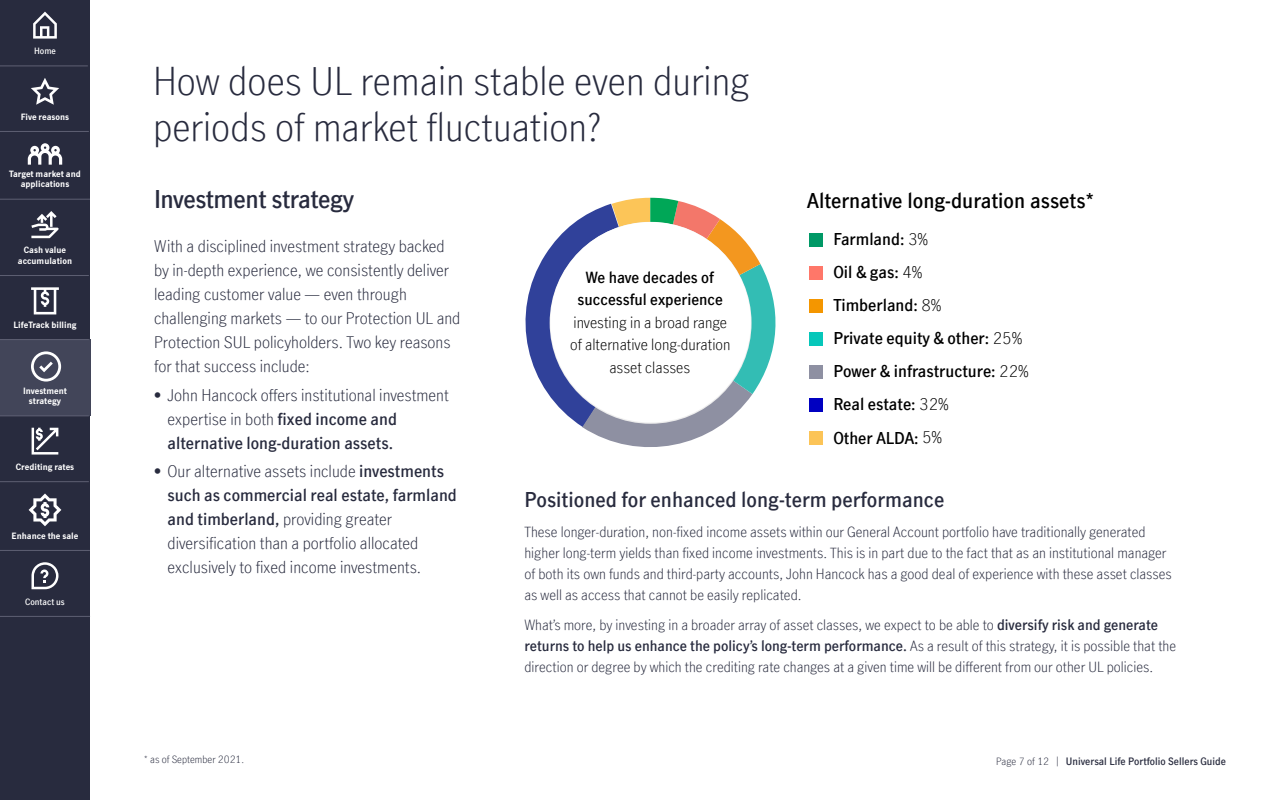
<style>
.page{position:relative;width:1280px;height:800px;background:#fff}
.page>*{position:absolute;margin:0;border:0;box-sizing:border-box;transform-origin:0 0}
.t1{font:300 38px/45.6px "Manulife JH Sans Optimized";color:#282b3e}
.t2{font:600 24px "Manulife JH Sans Optimized";letter-spacing:-.02em;color:#282b3e}
.t3{font:600 20px "Manulife JH Sans Optimized";color:#282b3e}
.t4{font:600 20px "Manulife JH Sans Optimized";color:#000}
.t5{font:300 16px/24px "Manulife JH Sans Optimized";color:#282b3e}
.t6{font:600 16px/33.2px "Manulife JH Sans Optimized";color:#000}
.t7{font:300 15.1px/22.6px "Manulife JH Sans Optimized";color:#000;text-align:center}
.t8{font:600 15.1px/22.6px "Manulife JH Sans Optimized";color:#000;text-align:center}
.t9{font:300 14px/21px "Manulife JH Sans Optimized";color:#282b3e}
.t10{font:600 10px "Manulife JH Sans Optimized";color:#282b3e}
.t11{font:300 10px "Manulife JH Sans Optimized";color:#282b3e}
.t12{font:700 8.5px/10.2px "Manulife JH Sans Optimized";color:#fff;text-align:center}
.t13{font:600 8.5px "Manulife JH Sans Optimized";color:#fff}
.s1{font-weight:600}
.s2{font-weight:300}
</style>
<div class="page">
<div style="left:0;top:0;width:90px;height:800px;background:#282b3e"></div>
<div style="left:810px;top:233px;width:13px;height:13px;background:#096"></div>
<div style="left:810px;top:266px;width:13px;height:13px;background:#ff7769"></div>
<div style="left:810px;top:299px;width:13px;height:13px;background:#f49600"></div>
<div style="left:810px;top:332px;width:13px;height:13px;background:#06c7ba"></div>
<div style="left:810px;top:365px;width:13px;height:13px;background:#8e90a2"></div>
<div style="left:810px;top:398px;width:13px;height:13px;background:#0000c1"></div>
<div style="left:810px;top:431px;width:13px;height:13px;background:#fcc457"></div>
<svg style="left:526px;top:198px;width:249px;height:249px"></svg>
<div style="left:550px;top:222px;width:201px;height:201px;background:#fff;border-radius:50%"></div>
<div style="left:0;top:339px;width:90px;height:77px;background:#424559"></div>
<hr style="left:0;top:66px;width:88px;height:1px;background:#5e6073">
<hr style="left:0;top:131px;width:89px;height:1px;background:#5e6073">
<hr style="left:0;top:199px;width:90px;height:1px;background:#5e6073">
<hr style="left:0;top:275px;width:89px;height:1px;background:#5e6073">
<hr style="left:0;top:339px;width:89px;height:1px;background:#5e6073">
<hr style="left:0;top:416px;width:89px;height:1px;background:#5e6073">
<hr style="left:0;top:481px;width:89px;height:1px;background:#5e6073">
<hr style="left:0;top:550px;width:90px;height:1px;background:#5e6073">
<hr style="left:0;top:616px;width:90px;height:1px;background:#5e6073">
<svg style="left:31px;top:78px;width:28px;height:27px"></svg>
<svg style="left:31px;top:211px;width:28px;height:27px"></svg>
<svg style="left:28px;top:143px;width:34px;height:22px"></svg>
<svg style="left:31px;top:351px;width:30px;height:31px"></svg>
<svg style="left:32px;top:428px;width:26px;height:27px"></svg>
<svg style="left:29px;top:494px;width:32px;height:32px"></svg>
<svg style="left:31px;top:287px;width:28px;height:27px"></svg>
<svg style="left:33px;top:12px;width:24px;height:27px"></svg>
<svg style="left:31px;top:562px;width:28px;height:27px"></svg>
<p class="t13" style="left:34px;top:45px;width:23px">Home</p>
<p class="t12" style="left:21px;top:111px;width:50px">Five reasons</p>
<p class="t12" style="left:9px;top:169px;width:73px">Target market and applications</p>
<p class="t12" style="left:18px;top:245px;width:56px">Cash value accumulation</p>
<p class="t12" style="left:13px;top:319px;width:65px">LifeTrack billing</p>
<p class="t12" style="left:23px;top:385px;width:45px">Investment strategy</p>
<p class="t12" style="left:16px;top:461px;width:60px">Crediting rates</p>
<p class="t12" style="left:12px;top:530px;width:68px">Enhance the sale</p>
<p class="t13" style="left:25px;top:596px;width:41px">Contact us</p>
<h1 class="t1" style="left:153px;top:57px;width:598px">How does UL remain stable even during periods of market fluctuation?</h1>
<h2 class="t2" style="left:154px;top:183px;width:201px">Investment strategy</h2>
<p class="t5" style="left:154px;top:234px;width:308px">With a disciplined investment strategy backed by in-depth experience, we consistently deliver leading customer value — even through challenging markets — to our Protection UL and Protection SUL policyholders. Two key reasons for that success include:</p>
<p class="t5" style="left:168px;top:382px;width:283px;text-indent:-14px">• John Hancock offers institutional investment expertise in both <span class="s1">fixed income and alternative long-duration assets.</span></p>
<p class="t5" style="left:168px;top:459px;width:291px;text-indent:-14px">• Our alternative assets include <span class="s1">investments such as commercial real estate, farmland and timberland,</span> providing greater diversification than a portfolio allocated exclusively to fixed income investments.</p>
<p class="t11" style="left:144px;top:753px;width:102px">* as of September 2021.</p>
<p class="t8" style="left:578px;top:265px;width:147px">We have decades of successful experience</p>
<p class="t7" style="left:570px;top:310px;width:162px">investing in a broad range of alternative long-duration asset classes</p>
<h3 class="t4" style="left:807px;top:187px;width:289px">Alternative long-duration assets*</h3>
<p class="t6" style="left:833px;top:222px;width:197px">Farmland: <span class="s2">3%<br></span>Oil &amp; gas: <span class="s2">4%<br></span>Timberland: <span class="s2">8%<br></span>Private equity &amp; other: <span class="s2">25%<br></span>Power &amp; infrastructure: <span class="s2">22%<br></span>Real estate: <span class="s2">32%<br></span>Other ALDA: <span class="s2">5%</span></p>
<h3 class="t3" style="left:524px;top:486px;width:421px">Positioned for enhanced long-term performance</h3>
<p class="t9" style="left:524px;top:521px;width:649px">These longer-duration, non-fixed income assets within our General Account portfolio have traditionally generated higher long-term yields than fixed income investments. This is in part due to the fact that as an institutional manager of both its own funds and third-party accounts, John Hancock has a good deal of experience with these asset classes as well as access that cannot be easily replicated.</p>
<p class="t9" style="left:524px;top:614px;width:653px">What’s more, by investing in a broader array of asset classes, we expect to be able to <span class="s1">diversify risk and generate returns to help us enhance the policy’s long-term performance.</span> As a result of this strategy, it is possible that the direction or degree by which the crediting rate changes at a given time will be different from our other UL policies.</p>
<p class="t10" style="left:996px;top:754px;width:231px"><span class="s2">Page 7 of 12 |</span> Universal Life Portfolio Sellers Guide</p>
</div>
